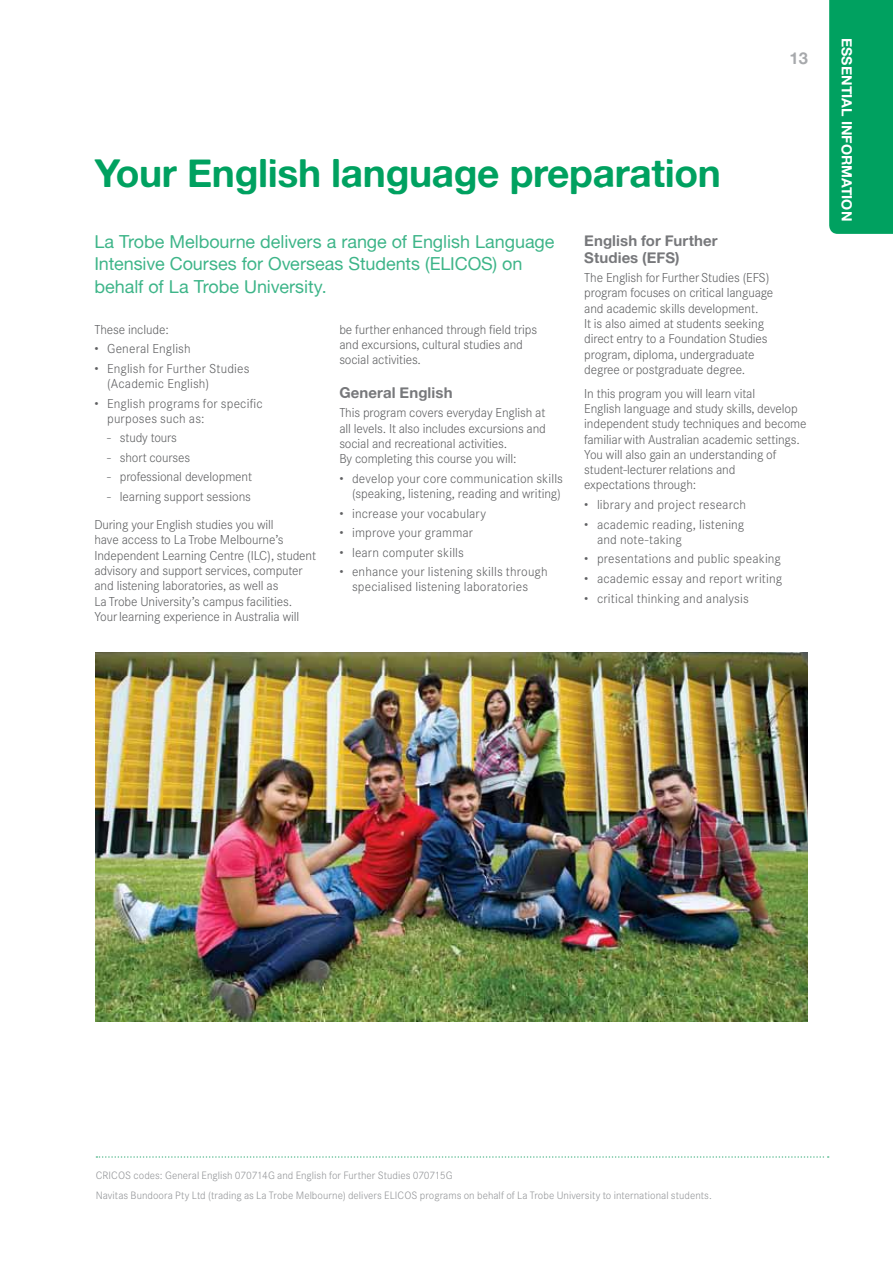
<style>
.page{position:relative;width:893px;height:1263px;background:#fff}
.page>*{position:absolute;margin:0;border:0;box-sizing:border-box;transform-origin:0 0}
.t1{font:39px "Alte Haas Grotesk Bold";letter-spacing:-.01em;color:#00a160}
.t2{font:18px/22.5px "Alte Haas Grotesk";letter-spacing:-.005em;color:#3eb589}
.t3{font:16.5px "Alte Haas Grotesk Bold";color:#a7a9ac}
.t4{font:15px/16.5px "Alte Haas Grotesk Bold";letter-spacing:.005em;color:#77787b}
.t5{font:14.25px "Alte Haas Grotesk Bold";color:#fff}
.t6{font:300 12.75px/15.3px "Corporate SBQ";letter-spacing:-.01em;color:#5f6062}
.t7{font:300 12.75px/15.3px "Corporate SBQ";letter-spacing:.01em;color:#5f6062}
.t8{font:300 12.75px/15.3px "Corporate SBQ";letter-spacing:.015em;color:#5f6062}
.t9{font:300 10.5px/20px "Corporate SBQ";letter-spacing:.005em;color:#939598}
</style>
<div class="page">
<img style="left:96px;top:652px;width:712px;height:369px">
<svg style="left:96px;top:1156px;width:733px;height:2px"></svg>
<div style="left:829px;top:0;width:64px;height:234px;background:#00a160"></div>
<p class="t3" style="left:790px;top:48px;width:20px">13</p>
<h1 class="t1" style="left:94px;top:149px;width:628px">Your English language preparation</h1>
<h2 class="t2" style="left:94px;top:230px;width:462px">La Trobe Melbourne delivers a range of English Language<br>Intensive Courses for Overseas Students (ELICOS) on behalf of La Trobe University.</h2>
<p class="t6" style="left:94px;top:322px;width:76px">These include:</p>
<p class="t7" style="left:94px;top:341px;width:98px">• General English</p>
<p class="t7" style="left:107px;top:361px;width:144px;text-indent:-13px">• English for Further Studies (Academic English)</p>
<p class="t8" style="left:107px;top:395px;width:157px;text-indent:-13px">• English programs for specific purposes such as:</p>
<p class="t6" style="left:107px;top:430px;width:71px">- study tours</p>
<p class="t6" style="left:107px;top:450px;width:84px">- short courses</p>
<p class="t6" style="left:107px;top:469px;width:146px">- professional development</p>
<p class="t6" style="left:94px;top:483px;width:181px;line-height:28px;text-indent:13px">- learning support sessions<br>During your English studies you will</p>
<p class="t6" style="left:94px;top:532px;width:223px">have access to La Trobe Melbourne’s Independent Learning Centre (ILC), student advisory and support services, computer and listening laboratories, as well as<br>La Trobe University’s campus facilities.<br>Your learning experience in Australia will</p>
<p class="t4" style="left:584px;top:232px;width:135px">English for Further<br>Studies (EFS)</p>
<p class="t6" style="left:584px;top:270px;width:190px">The English for Further Studies (EFS) program focuses on critical language and academic skills development.<br>It is also aimed at students seeking direct entry to a Foundation Studies program, diploma, undergraduate degree or postgraduate degree.</p>
<p class="t6" style="left:584px;top:386px;width:224px">In this program you will learn vital<br>English language and study skills, develop independent study techniques and become familiar with Australian academic settings.<br>You will also gain an understanding of student-lecturer relations and<br>expectations through:</p>
<p class="t7" style="left:584px;top:497px;width:163px">• library and project research</p>
<p class="t7" style="left:597px;top:517px;width:149px;text-indent:-13px">• academic reading, listening and note-taking</p>
<p class="t7" style="left:584px;top:551px;width:198px">• presentations and public speaking</p>
<p class="t7" style="left:584px;top:571px;width:199px">• academic essay and report writing</p>
<p class="t7" style="left:584px;top:590px;width:166px">• critical thinking and analysis</p>
<p class="t6" style="left:339px;top:322px;width:199px">be further enhanced through field trips and excursions, cultural studies and social activities.</p>
<p class="t4" style="left:339px;top:384px;width:115px">General English</p>
<p class="t6" style="left:339px;top:405px;width:208px">This program covers everyday English at all levels. It also includes excursions and social and recreational activities.<br>By completing this course you will:</p>
<p class="t6" style="left:339px;top:471px;width:225px;text-align:right">• develop your core communication skills (speaking, listening, reading and writing)</p>
<p class="t7" style="left:339px;top:506px;width:148px">• increase your vocabulary</p>
<p class="t7" style="left:339px;top:525px;width:135px">• improve your grammar</p>
<p class="t7" style="left:339px;top:545px;width:126px">• learn computer skills</p>
<p class="t7" style="left:339px;top:564px;width:210px;text-align:center">• enhance your listening skills through specialised listening laboratories</p>
<p class="t5" style="left:856px;top:38px;width:185px;rotate:90deg">ESSENTIAL INFORMATION</p>
<p class="t9" style="left:96px;top:1165px;width:618px">CRICOS codes: General English 070714G and English for Further Studies 070715G<br>Navitas Bundoora Pty Ltd (trading as La Trobe Melbourne) delivers ELICOS programs on behalf of La Trobe University to international students.</p>
</div>
